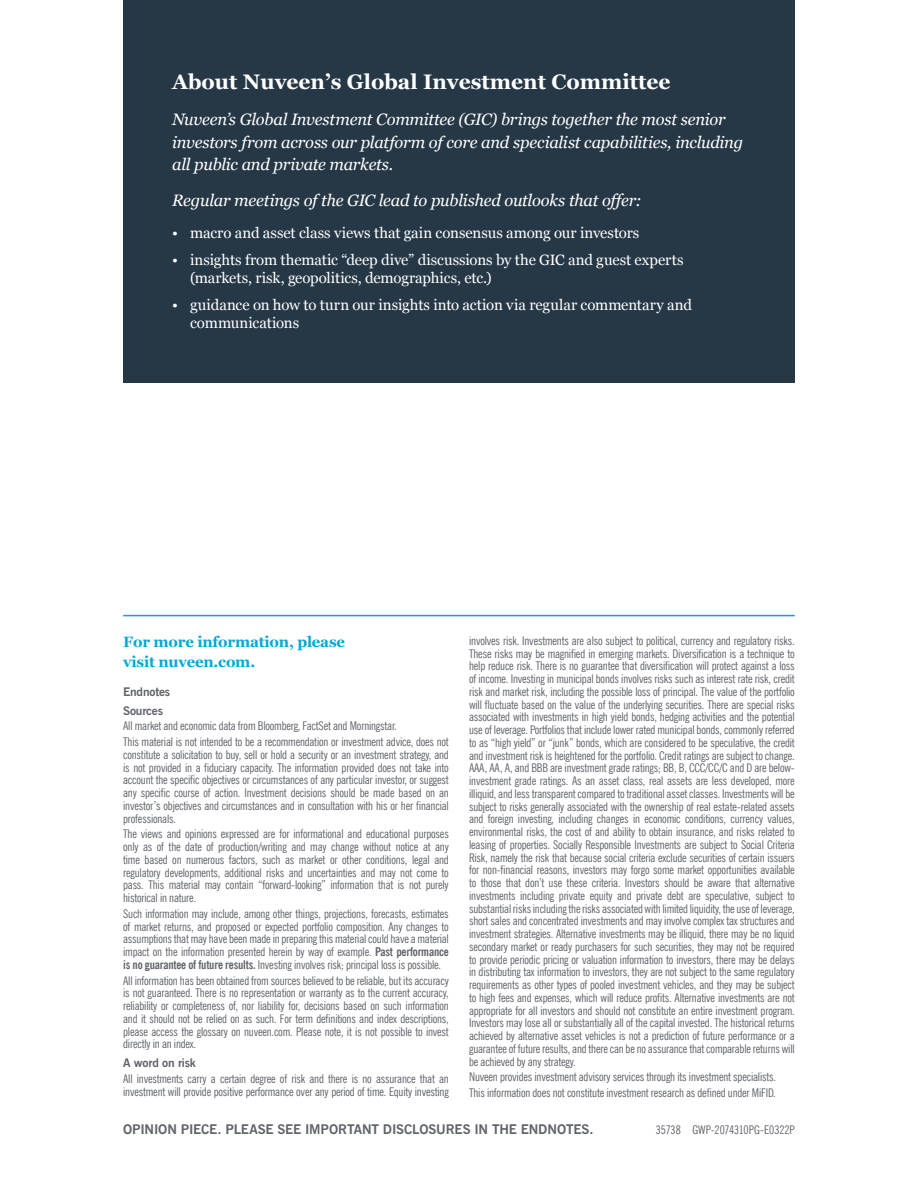
<style>
.page{position:relative;width:918px;height:1188px;background:#fff}
.page>*{position:absolute;margin:0;border:0;box-sizing:border-box;transform-origin:0 0}
.t1{font:700 21px "Georgia";color:#fff}
.Body_copy{font:italic 16.5px/22.5px "Georgia";letter-spacing:-.015em;color:#fff}
.t2{font:15px/18px "Georgia";letter-spacing:-.005em;color:#fff}
.Call_to_action{font:700 15px/19.5px "Georgia";letter-spacing:-.015em;color:#00a9d5}
.Not_May_No{font:700 13.5px "News Gothic BT";letter-spacing:-.01em;color:#5f636a}
._8_pt_disclosure_jus{font:condensed 12px/12.8px "News Gothic BT";letter-spacing:-.015em;color:#5f636a;text-align:justify}
.Risk_Disclosure_head{font:700 12px "News Gothic BT";letter-spacing:-.015em;color:#5f636a}
.Compliance_Code{font:condensed 12px "News Gothic BT";color:#5f636a}
.s1{font-weight:700}
</style>
<div class="page">
<div style="left:123px;top:0;width:672px;height:382px;background:#263746"></div>
<hr style="left:123px;top:615px;width:672px;height:1px;background:#00a9d5">
<p class="t1" style="left:172px;top:66px;width:500px">About Nuveen’s Global Investment Committee</p>
<p class="Body_copy" style="left:172px;top:108px;width:573px">Nuveen’s Global Investment Committee (GIC) brings together the most senior investors from across our platform of core and specialist capabilities, including all public and private markets.</p>
<p class="Body_copy" style="left:172px;top:189px;width:471px">Regular meetings of the GIC lead to published outlooks that offer:</p>
<p class="t2" style="left:172px;top:223px;width:469px">• macro and asset class views that gain consensus among our investors</p>
<p class="t2" style="left:190px;top:250px;width:495px;text-indent:-18px">• insights from thematic “deep dive” discussions by the GIC and guest experts (markets, risk, geopolitics, demographics, etc.)</p>
<p class="t2" style="left:190px;top:295px;width:503px;text-indent:-18px">• guidance on how to turn our insights into action via regular commentary and communications</p>
<p class="Call_to_action" style="left:123px;top:631px;width:223px">For more information, please visit nuveen.com.</p>
<p class="Risk_Disclosure_head" style="left:123px;top:684px;width:48px">Endnotes</p>
<p class="Risk_Disclosure_head" style="left:123px;top:703px;width:41px">Sources</p>
<p class="_8_pt_disclosure_jus" style="left:123px;top:720px;width:275px">All market and economic data from Bloomberg, FactSet and Morningstar.</p>
<p class="_8_pt_disclosure_jus" style="left:123px;top:735px;width:327px">This material is not intended to be a recommendation or investment advice, does not constitute a solicitation to buy, sell or hold a security or an investment strategy, and is not provided in a fiduciary capacity. The information provided does not take into account the specific objectives or circumstances of any particular investor, or suggest any specific course of action. Investment decisions should be made based on an investor’s objectives and circumstances and in consultation with his or her financial professionals.</p>
<p class="_8_pt_disclosure_jus" style="left:123px;top:828px;width:327px">The views and opinions expressed are for informational and educational purposes only as of the date of production/writing and may change without notice at any time based on numerous factors, such as market or other conditions, legal and regulatory developments, additional risks and uncertainties and may not come to pass. This material may contain “forward-looking” information that is not purely historical in nature.</p>
<p class="_8_pt_disclosure_jus" style="left:123px;top:907px;width:327px">Such information may include, among other things, projections, forecasts, estimates of market returns, and proposed or expected portfolio composition. Any changes to assumptions that may have been made in preparing this material could have a material impact on the information presented herein by way of example. <span class="s1">Past performance is no guarantee of future results.</span> Investing involves risk; principal loss is possible.</p>
<p class="_8_pt_disclosure_jus" style="left:123px;top:974px;width:327px">All information has been obtained from sources believed to be reliable, but its accuracy is not guaranteed. There is no representation or warranty as to the current accuracy, reliability or completeness of, nor liability for, decisions based on such information and it should not be relied on as such. For term definitions and index descriptions, please access the glossary on nuveen.com. Please note, it is not possible to invest directly in an index.</p>
<p class="Risk_Disclosure_head" style="left:123px;top:1056px;width:74px">A word on risk</p>
<p class="_8_pt_disclosure_jus" style="left:123px;top:1072px;width:327px">All investments carry a certain degree of risk and there is no assurance that an investment will provide positive performance over any period of time. Equity investing</p>
<p class="_8_pt_disclosure_jus" style="left:469px;top:634px;width:327px">involves risk. Investments are also subject to political, currency and regulatory risks.<br>These risks may be magnified in emerging markets. Diversification is a technique to help reduce risk. There is no guarantee that diversification will protect against a loss of income. Investing in municipal bonds involves risks such as interest rate risk, credit risk and market risk, including the possible loss of principal. The value of the portfolio will fluctuate based on the value of the underlying securities. There are special risks associated with investments in high yield bonds, hedging activities and the potential use of leverage. Portfolios that include lower rated municipal bonds, commonly referred to as “high yield” or “junk” bonds, which are considered to be speculative, the credit and investment risk is heightened for the portfolio. Credit ratings are subject to change.<br>AAA, AA, A, and BBB are investment grade ratings; BB, B, CCC/CC/C and D are below&shy;investment grade ratings. As an asset class, real assets are less developed, more illiquid, and less transparent compared to traditional asset classes. Investments will be subject to risks generally associated with the ownership of real estate-related assets and foreign investing, including changes in economic conditions, currency values, environmental risks, the cost of and ability to obtain insurance, and risks related to leasing of properties. Socially Responsible Investments are subject to Social Criteria Risk, namely the risk that because social criteria exclude securities of certain issuers for non-financial reasons, investors may forgo some market opportunities available to those that don’t use these criteria. Investors should be aware that alternative investments including private equity and private debt are speculative, subject to substantial risks including the risks associated with limited liquidity, the use of leverage, short sales and concentrated investments and may involve complex tax structures and investment strategies. Alternative investments may be illiquid, there may be no liquid secondary market or ready purchasers for such securities, they may not be required to provide periodic pricing or valuation information to investors, there may be delays in distributing tax information to investors, they are not subject to the same regulatory requirements as other types of pooled investment vehicles, and they may be subject to high fees and expenses, which will reduce profits. Alternative investments are not appropriate for all investors and should not constitute an entire investment program.<br>Investors may lose all or substantially all of the capital invested. The historical returns achieved by alternative asset vehicles is not a prediction of future performance or a guarantee of future results, and there can be no assurance that comparable returns will be achieved by any strategy.</p>
<p class="_8_pt_disclosure_jus" style="left:469px;top:1071px;width:308px">Nuveen provides investment advisory services through its investment specialists.</p>
<p class="_8_pt_disclosure_jus" style="left:469px;top:1086px;width:308px">This information does not constitute investment research as defined under MiFID.</p>
<p class="Not_May_No" style="left:123px;top:1121px;width:472px">OPINION PIECE. PLEASE SEE IMPORTANT DISCLOSURES IN THE ENDNOTES.</p>
<p class="Compliance_Code" style="left:656px;top:1122px;width:141px">35738 GWP-2074310PG-E0322P</p>
</div>
